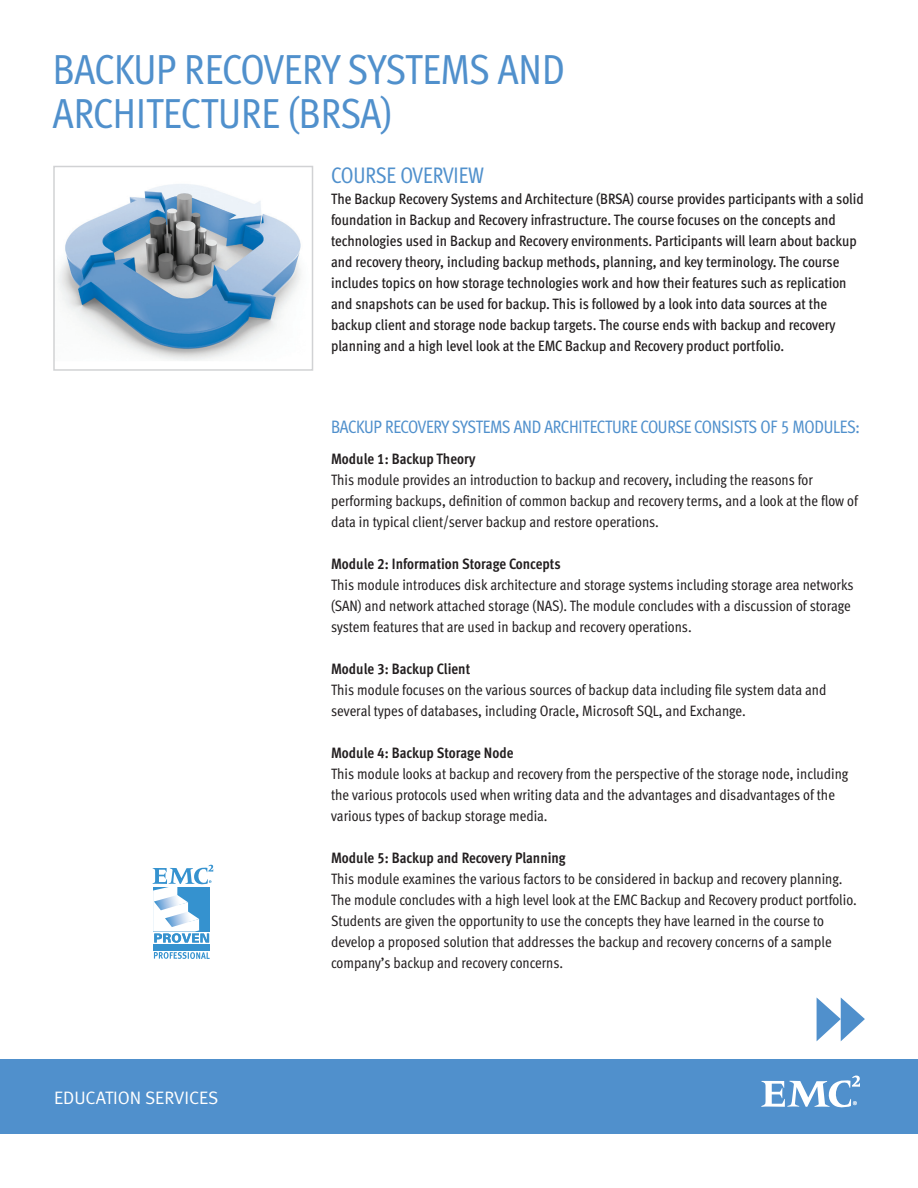
<style>
.page{position:relative;width:918px;height:1188px;background:#fff}
.page>*{position:absolute;margin:0;border:0;box-sizing:border-box;transform-origin:0 0}
.t1{font:42px/43.5px "Meta Cond Book LF";letter-spacing:-.01em;color:#5090cc}
.t2{font:22.5px "Meta Cond Book LF";letter-spacing:-.005em;color:#5090cc}
.t3{font:18px "Meta Cond Book LF";letter-spacing:-.02em;color:#5090cc}
.t4{font:18px "Meta Normal LF";color:#fff}
.t5{font:15px/21px "Meta Cond Book LF";color:#231f20}
.t6{font:15px/21px "Meta Cond Medium LF";color:#231f20}
.t7{font:15px "Meta Cond Bold LF";color:#231f20}
</style>
<div class="page">
<div style="left:0;top:1059px;width:918px;height:75px;background:#5090cc"></div>
<svg style="left:761px;top:1075px;width:99px;height:33px"></svg>
<svg style="left:153px;top:944px;width:57px;height:15px"></svg>
<div style="left:153px;top:945px;width:56px;height:6px;background:#3592cf"></div>
<svg style="left:152px;top:864px;width:62px;height:79px"></svg>
<svg style="left:154px;top:952px;width:56px;height:7px"></svg>
<svg style="left:817px;top:997px;width:48px;height:44px"></svg>
<img style="left:58px;top:184px;width:243px;height:177px">
<div style="left:53px;top:166px;width:260px;height:205px;border:2px solid #d1d2d4"></div>
<h1 class="t1" style="left:53px;top:48px;width:513px">BACKUP RECOVERY SYSTEMS AND<br>ARCHITECTURE (BRSA)</h1>
<h2 class="t2" style="left:331px;top:163px;width:154px">COURSE OVERVIEW</h2>
<p class="t6" style="left:331px;top:188px;width:534px">The Backup Recovery Systems and Architecture (BRSA) course provides participants with a solid foundation in Backup and Recovery infrastructure. The course focuses on the concepts and technologies used in Backup and Recovery environments. Participants will learn about backup and recovery theory, including backup methods, planning, and key terminology. The course includes topics on how storage technologies work and how their features such as replication and snapshots can be used for backup. This is followed by a look into data sources at the backup client and storage node backup targets. The course ends with backup and recovery planning and a high level look at the EMC Backup and Recovery product portfolio.</p>
<p class="t4" style="left:54px;top:1087px;width:166px">EDUCATION SERVICES</p>
<p class="t3" style="left:331px;top:416px;width:530px">BACKUP RECOVERY SYSTEMS AND ARCHITECTURE COURSE CONSISTS OF 5 MODULES:</p>
<p class="t7" style="left:331px;top:450px;width:146px">Module 1: Backup Theory</p>
<p class="t5" style="left:331px;top:469px;width:528px">This module provides an introduction to backup and recovery, including the reasons for performing backups, definition of common backup and recovery terms, and a look at the flow of data in typical client/server backup and restore operations.</p>
<p class="t7" style="left:331px;top:555px;width:231px">Module 2: Information Storage Concepts</p>
<p class="t5" style="left:331px;top:574px;width:524px">This module introduces disk architecture and storage systems including storage area networks (SAN) and network attached storage (NAS). The module concludes with a discussion of storage system features that are used in backup and recovery operations.</p>
<p class="t7" style="left:331px;top:660px;width:141px">Module 3: Backup Client</p>
<p class="t5" style="left:331px;top:679px;width:497px">This module focuses on the various sources of backup data including file system data and several types of databases, including Oracle, Microsoft SQL, and Exchange.</p>
<p class="t7" style="left:331px;top:744px;width:184px">Module 4: Backup Storage Node</p>
<p class="t5" style="left:331px;top:763px;width:519px">This module looks at backup and recovery from the perspective of the storage node, including the various protocols used when writing data and the advantages and disadvantages of the various types of backup storage media.</p>
<p class="t7" style="left:331px;top:849px;width:236px">Module 5: Backup and Recovery Planning</p>
<p class="t5" style="left:331px;top:868px;width:527px">This module examines the various factors to be considered in backup and recovery planning.<br>The module concludes with a high level look at the EMC Backup and Recovery product portfolio.<br>Students are given the opportunity to use the concepts they have learned in the course to develop a proposed solution that addresses the backup and recovery concerns of a sample company’s backup and recovery concerns.</p>
</div>
